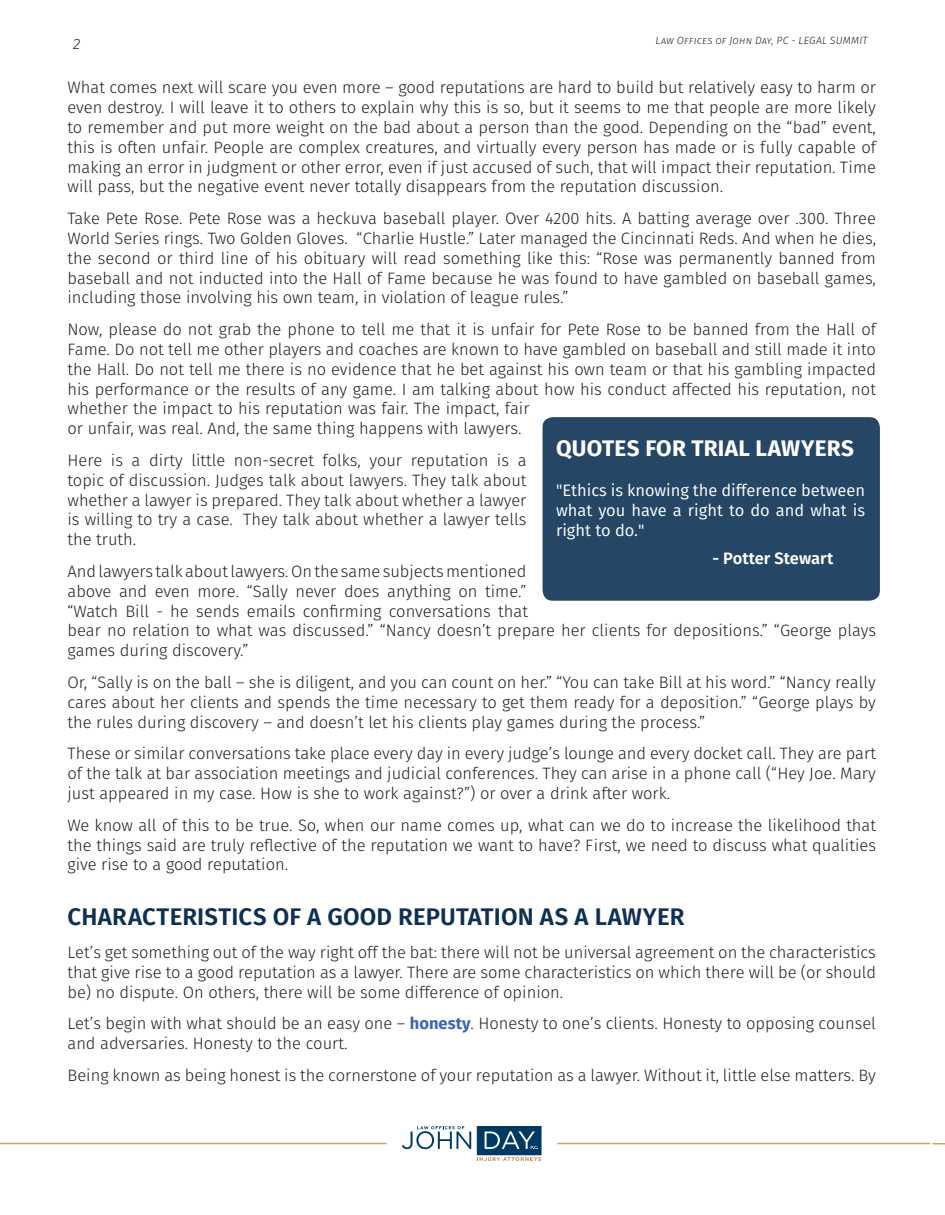
<style>
.page{position:relative;width:945px;height:1215px;background:#fff}
.page>*{position:absolute;margin:0;border:0;box-sizing:border-box;transform-origin:0 0}
.Title_Article_1{font:600 24px "Fira Sans";letter-spacing:.01em;color:#0d3053}
.Title_Article_1-2{font:700 22.5px "Fira Sans";letter-spacing:.01em;color:#fff}
.t1{font:300 16.5px/19.8px "Fira Sans";color:#231f20;text-align:justify}
.Title_Article_1-3{font:16.5px/19.8px "Fira Sans";color:#fff;text-align:justify}
.Title_Article_1-4{font:600 16.5px "Fira Sans";color:#fff}
.t2{font:italic 300 15px "Fira Sans";color:#231f20}
.t3{font:italic 300 10.5px "Fira Sans";letter-spacing:.02em;color:#231f20}
.s1{font-weight:700;color:#3e67b1}
</style>
<div class="page">
<svg style="left:933px;top:1143px;width:12px;height:1px"></svg>
<div style="left:477px;top:1126px;width:64px;height:29px;background:#003a62"></div>
<svg style="left:485px;top:1131px;width:53px;height:18px"></svg>
<svg style="left:477px;top:1157px;width:64px;height:4px"></svg>
<svg style="left:402px;top:1126px;width:69px;height:23px"></svg>
<hr style="left:0;top:1143px;width:387px;height:1px;background:#dea15a">
<hr style="left:557px;top:1143px;width:373px;height:1px;background:#dea15a">
<div style="left:535px;top:410px;width:352px;height:198px;background:#254665;border-radius:18px"></div>
<div style="left:528px;top:402px;width:367px;height:214px;border:15px solid #fff;border-radius:18px"></div>
<p class="t2" style="left:73px;top:33px;width:9px">2</p>
<p class="t3" style="left:655px;top:33px;width:214px">Law Offices of John Day, PC - LEGAL SUMMIT</p>
<p class="t1" style="left:68px;top:78px;width:810px">What comes next will scare you even more – good reputations are hard to build but relatively easy to harm or even destroy. I will leave it to others to explain why this is so, but it seems to me that people are more likely to remember and put more weight on the bad about a person than the good. Depending on the “bad” event, this is often unfair. People are complex creatures, and virtually every person has made or is fully capable of making an error in judgment or other error, even if just accused of such, that will impact their reputation. Time will pass, but the negative event never totally disappears from the reputation discussion.</p>
<p class="t1" style="left:68px;top:209px;width:810px">Take Pete Rose. Pete Rose was a heckuva baseball player. Over 4200 hits. A batting average over .300. Three World Series rings. Two Golden Gloves. “Charlie Hustle.” Later managed the Cincinnati Reds. And when he dies, the second or third line of his obituary will read something like this: “Rose was permanently banned from baseball and not inducted into the Hall of Fame because he was found to have gambled on baseball games, including those involving his own team, in violation of league rules.”</p>
<p class="t1" style="left:68px;top:320px;width:810px;text-align:left">Now, please do not grab the phone to tell me that it is unfair for Pete Rose to be banned from the Hall of Fame. Do not tell me other players and coaches are known to have gambled on baseball and still made it into the Hall. Do not tell me there is no evidence that he bet against his own team or that his gambling impacted his performance or the results of any game. I am talking about how his conduct affected his reputation, not whether the impact to his reputation was fair. The impact, fair<br>or unfair, was real. And, the same thing happens with lawyers.</p>
<p class="t1" style="left:68px;top:450px;width:461px">Here is a dirty little non-secret folks, your reputation is a topic of discussion. Judges talk about lawyers. They talk about whether a lawyer is prepared. They talk about whether a lawyer is willing to try a case. They talk about whether a lawyer tells the truth.</p>
<p class="t1" style="left:68px;top:561px;width:810px;text-align:left">And lawyers talk about lawyers. On the same subjects mentioned<br>above and even more. “Sally never does anything on time.”<br>“Watch Bill - he sends emails confirming conversations that<br>bear no relation to what was discussed.” “Nancy doesn’t prepare her clients for depositions.” “George plays games during discovery.”</p>
<p class="t1" style="left:68px;top:672px;width:810px">Or, “Sally is on the ball – she is diligent, and you can count on her.” “You can take Bill at his word.” “Nancy really cares about her clients and spends the time necessary to get them ready for a deposition.” “George plays by the rules during discovery – and doesn’t let his clients play games during the process.”</p>
<p class="t1" style="left:68px;top:744px;width:810px">These or similar conversations take place every day in every judge’s lounge and every docket call. They are part of the talk at bar association meetings and judicial conferences. They can arise in a phone call (“Hey Joe. Mary just appeared in my case. How is she to work against?”) or over a drink after work.</p>
<p class="t1" style="left:68px;top:815px;width:810px">We know all of this to be true. So, when our name comes up, what can we do to increase the likelihood that the things said are truly reflective of the reputation we want to have? First, we need to discuss what qualities give rise to a good reputation.</p>
<p class="Title_Article_1" style="left:68px;top:899px;width:619px">CHARACTERISTICS OF A GOOD REPUTATION AS A LAWYER</p>
<p class="t1" style="left:68px;top:942px;width:810px">Let’s get something out of the way right off the bat: there will not be universal agreement on the characteristics that give rise to a good reputation as a lawyer. There are some characteristics on which there will be (or should be) no dispute. On others, there will be some difference of opinion.</p>
<p class="t1" style="left:68px;top:1014px;width:810px">Let’s begin with what should be an easy one – <span class="s1">honesty</span>. Honesty to one’s clients. Honesty to opposing counsel and adversaries. Honesty to the court.</p>
<p class="t1" style="left:68px;top:1065px;width:810px">Being known as being honest is the cornerstone of your reputation as a lawyer. Without it, little else matters. By</p>
<p class="Title_Article_1-2" style="left:556px;top:433px;width:299px">QUOTES FOR TRIAL LAWYERS</p>
<p class="Title_Article_1-3" style="left:556px;top:481px;width:311px">"Ethics is knowing the difference between what you have a right to do and what is right to do."</p>
<p class="Title_Article_1-4" style="left:713px;top:547px;width:122px">- Potter Stewart</p>
</div>
